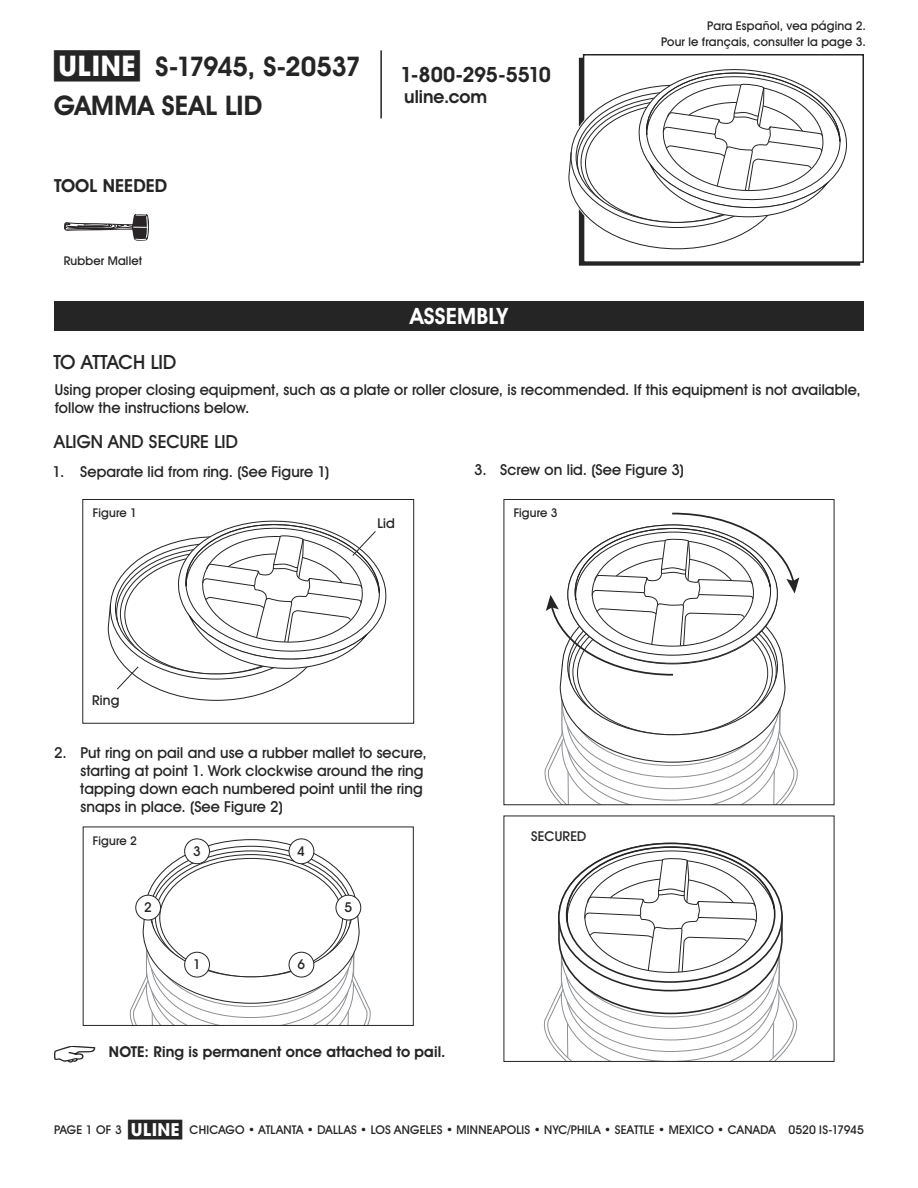
<style>
.page{position:relative;width:918px;height:1188px;background:#fff}
.page>*{position:absolute;margin:0;border:0;box-sizing:border-box;transform-origin:0 0}
.t1{font:700 27px/38.7px "Uline Two Knine";letter-spacing:-.005em;color:#252525}
.t2{font:700 22.5px "Uline Two Knine";letter-spacing:.01em;color:#fff}
.t3{font:700 21px "Uline Two Knine";letter-spacing:-.02em;color:#252525}
.t4{font:19.5px "Uline Two Knine";letter-spacing:-.02em;color:#252525}
.t5{font:700 18px "Uline Two Knine";color:#252525}
.t6{font:18px "Uline Two Knine";letter-spacing:.005em;color:#252525}
.t7{font:15px/18px "Uline Two Knine";letter-spacing:.005em;color:#252525}
.t8{font:700 15px "Uline Two Knine";letter-spacing:.005em;color:#252525}
.t9{font:13.5px "Uline Two Knine";letter-spacing:.01em;color:#252525}
.t10{font:12px/16.8px "Uline Two Knine";letter-spacing:.015em;color:#252525;text-align:right}
.t11{font:12px "Uline Two Knine";letter-spacing:-.005em;color:#252525}
.s1{font-size:28.5px}
.s2{font-size:18px}
</style>
<div class="page">
<hr style="left:380px;top:50px;width:2px;height:68px;background:#252525">
<div style="left:583px;top:54px;width:281px;height:209px;border:2px solid #252525"></div>
<div style="left:54px;top:301px;width:810px;height:30px;background:#252525"></div>
<svg style="left:54px;top:1046px;width:41px;height:17px"></svg>
<svg style="left:568px;top:65px;width:279px;height:185px"></svg>
<svg style="left:129px;top:850px;width:242px;height:174px"></svg>
<div style="left:83px;top:827px;width:331px;height:199px;border:1px solid #252525"></div>
<div style="left:185px;top:952px;width:24px;height:25px;background:#fff;border-radius:50%"></div>
<div style="left:184px;top:952px;width:26px;height:25px;border:1px solid #252525;border-radius:50%"></div>
<div style="left:136px;top:895px;width:25px;height:25px;background:#fff;border-radius:50%"></div>
<div style="left:135px;top:895px;width:26px;height:25px;border:1px solid #252525;border-radius:50%"></div>
<div style="left:185px;top:839px;width:24px;height:25px;background:#fff;border-radius:50%"></div>
<div style="left:184px;top:838px;width:26px;height:26px;border:1px solid #252525;border-radius:50%"></div>
<div style="left:289px;top:839px;width:25px;height:25px;background:#fff;border-radius:50%"></div>
<div style="left:289px;top:838px;width:25px;height:26px;border:1px solid #252525;border-radius:50%"></div>
<div style="left:336px;top:895px;width:25px;height:25px;background:#fff;border-radius:50%"></div>
<div style="left:336px;top:895px;width:25px;height:25px;border:1px solid #252525;border-radius:50%"></div>
<div style="left:289px;top:952px;width:25px;height:25px;background:#fff;border-radius:50%"></div>
<div style="left:289px;top:952px;width:25px;height:25px;border:1px solid #252525;border-radius:50%"></div>
<svg style="left:602px;top:847px;width:137px;height:11px"></svg>
<svg style="left:543px;top:858px;width:255px;height:202px"></svg>
<svg style="left:544px;top:512px;width:256px;height:291px"></svg>
<div style="left:504px;top:499px;width:330px;height:306px;border:1px solid #252525"></div>
<svg style="left:64px;top:214px;width:85px;height:26px"></svg>
<svg style="left:107px;top:520px;width:280px;height:181px"></svg>
<div style="left:82px;top:499px;width:332px;height:225px;border:1px solid #252525"></div>
<h1 class="t1" style="left:54px;top:47px;width:308px"><span class="s1">π</span> S-17945, S-20537<br>GAMMA SEAL LID</h1>
<p class="t5" style="left:54px;top:174px;width:115px">TOOL NEEDED</p>
<p class="t10" style="left:64px;top:252px;width:80px">Rubber Mallet</p>
<h3 class="t3" style="left:400px;top:62px;width:152px">1-800-295-5510</h3>
<p class="t5" style="left:404px;top:86px;width:84px">uline.com</p>
<h2 class="t2" style="left:410px;top:302px;width:99px">ASSEMBLY</h2>
<p class="t10" style="left:661px;top:17px;width:206px">Para Español, vea página 2.<br>Pour le français, consulter la page 3.</p>
<h3 class="t4" style="left:53px;top:350px;width:125px">TO ATTACH LID</h3>
<p class="t7" style="left:55px;top:380px;width:807px">Using proper closing equipment, such as a plate or roller closure, is recommended. If this equipment is not available, follow the instructions below.</p>
<p class="t6" style="left:54px;top:431px;width:185px">ALIGN AND SECURE LID</p>
<p class="t7" style="left:53px;top:463px;width:278px">1. Separate lid from ring. (See Figure 1)</p>
<p class="t7" style="left:474px;top:460px;width:211px">3. Screw on lid. (See Figure 3)</p>
<p class="t10" style="left:93px;top:505px;width:46px">Figure 1</p>
<p class="t9" style="left:92px;top:691px;width:29px">Ring</p>
<p class="t9" style="left:378px;top:514px;width:19px">Lid</p>
<p class="t7" style="left:80px;top:743px;width:348px;text-indent:-26px">2. Put ring on pail and use a rubber mallet to secure, starting at point 1. Work clockwise around the ring tapping down each numbered point until the ring snaps in place. (See Figure 2)</p>
<p class="t10" style="left:93px;top:832px;width:46px">Figure 2</p>
<p class="t9" style="left:144px;top:899px;width:9px">2</p>
<p class="t9" style="left:193px;top:843px;width:9px">3</p>
<p class="t9" style="left:297px;top:843px;width:9px">4</p>
<p class="t9" style="left:193px;top:956px;width:9px">1</p>
<p class="t9" style="left:298px;top:956px;width:9px">6</p>
<p class="t9" style="left:345px;top:899px;width:9px">5</p>
<p class="t8" style="left:109px;top:1042px;width:338px">NOTE: Ring is permanent once attached to pail.</p>
<p class="t10" style="left:514px;top:505px;width:46px">Figure 3</p>
<p class="t9" style="left:531px;top:828px;width:57px">SECURED</p>
<p class="t10" style="left:128px;top:1121px;width:649px"><span class="s2">π</span> CHICAGO • ATLANTA • DALLAS • LOS ANGELES • MINNEAPOLIS • NYC/PHILA • SEATTLE • MEXICO • CANADA</p>
<p class="t10" style="left:54px;top:1121px;width:69px">PAGE 1 OF 3</p>
<p class="t11" style="left:788px;top:1122px;width:77px">0520 IS-17945</p>
</div>
